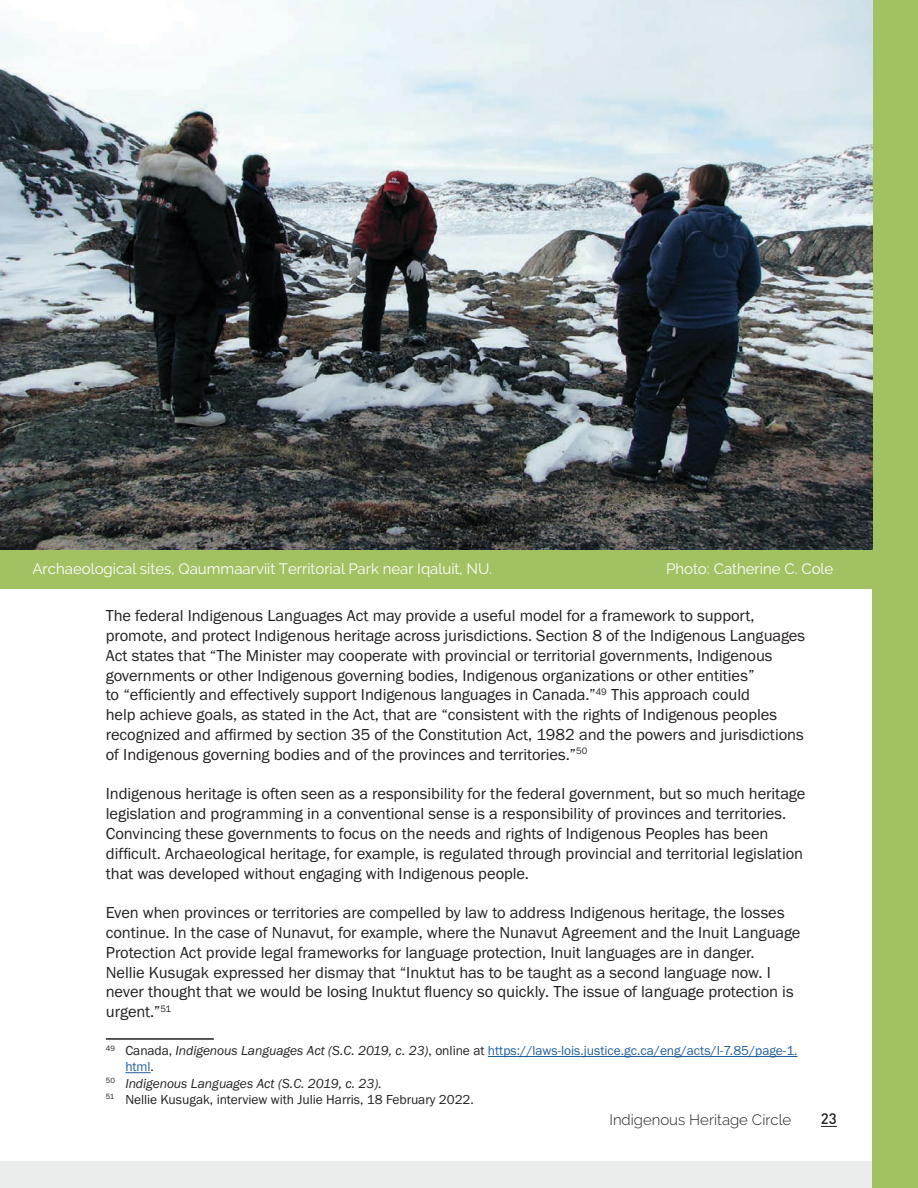
<style>
.page{position:relative;width:918px;height:1188px;background:#fff}
.page>*{position:absolute;margin:0;border:0;box-sizing:border-box;transform-origin:0 0}
.main_body{font:16.5px/19.8px "Franklin Gothic FS";letter-spacing:-.005em;color:#231f20}
.picture_title_and_na{font:15px "Raleway";color:#fff}
.t1{font:300 15px "Raleway";color:#231f20}
.t2{font:500 15px "DIN Pro";color:#231f20}
.footnote{font:13.5px/16.2px "Franklin Gothic FS";color:#215e9f}
.footnote-2{font:13.5px "Franklin Gothic FS";color:#231f20}
.footnote-3{font:italic 13.5px "Franklin Gothic FS";letter-spacing:-.01em;color:#231f20}
.s1{color:#231f20}
.s2{font-style:italic;color:#231f20}
</style>
<div class="page">
<div style="left:1px;top:1161px;width:917px;height:27px;background:#ebecec"></div>
<svg style="left:821px;top:1126px;width:16px;height:1px"></svg>
<div style="left:872px;top:0;width:46px;height:1188px;background:#a2c163"></div>
<hr style="left:106px;top:1038px;width:108px;height:2px;background:#231f20">
<hr style="left:488px;top:1056px;width:310px;height:1px;background:#215e9f">
<svg style="left:125px;top:1072px;width:26px;height:1px"></svg>
<img style="left:0;top:0;width:872px;height:550px">
<div style="left:0;top:550px;width:876px;height:39px;background:#a2c163"></div>
<p class="picture_title_and_na" style="left:32px;top:560px;width:461px">Archaeological sites, Qaummaarviit Territorial Park near Iqaluit, NU.</p>
<p class="picture_title_and_na" style="left:666px;top:560px;width:169px">Photo: Catherine C. Cole</p>
<p class="main_body" style="left:106px;top:606px;width:701px">The federal Indigenous Languages Act may provide a useful model for a framework to support, promote, and protect Indigenous heritage across jurisdictions. Section 8 of the Indigenous Languages Act states that “The Minister may cooperate with provincial or territorial governments, Indigenous governments or other Indigenous governing bodies, Indigenous organizations or other entities”<br>to “efficiently and effectively support Indigenous languages in Canada.”<sup>49</sup> This approach could<br>help achieve goals, as stated in the Act, that are “consistent with the rights of Indigenous peoples recognized and affirmed by section 35 of the Constitution Act, 1982 and the powers and jurisdictions of Indigenous governing bodies and of the provinces and territories.”<sup>50</sup></p>
<p class="main_body" style="left:106px;top:784px;width:701px">Indigenous heritage is often seen as a responsibility for the federal government, but so much heritage legislation and programming in a conventional sense is a responsibility of provinces and territories.<br>Convincing these governments to focus on the needs and rights of Indigenous Peoples has been difficult. Archaeological heritage, for example, is regulated through provincial and territorial legislation that was developed without engaging with Indigenous people.</p>
<p class="main_body" style="left:106px;top:903px;width:696px">Even when provinces or territories are compelled by law to address Indigenous heritage, the losses continue. In the case of Nunavut, for example, where the Nunavut Agreement and the Inuit Language Protection Act provide legal frameworks for language protection, Inuit languages are in danger.<br>Nellie Kusugak expressed her dismay that “Inuktut has to be taught as a second language now. I never thought that we would be losing Inuktut fluency so quickly. The issue of language protection is urgent.”<sup>51</sup></p>
<p class="footnote" style="left:125px;top:1043px;width:674px;text-indent:-19px"><sup>49</sup> <span class="s1">Canada,</span> <span class="s2">Indigenous Languages Act (S.C. 2019, c. 23)</span><span class="s1">, online at</span> https://laws-lois.justice.gc.ca/eng/acts/I-7.85/page-1. html<span class="s1">.</span></p>
<p class="footnote-3" style="left:106px;top:1076px;width:277px"><sup>50</sup> Indigenous Languages Act (S.C. 2019, c. 23).</p>
<p class="footnote-2" style="left:106px;top:1092px;width:370px"><sup>51</sup> Nellie Kusugak, interview with Julie Harris, 18 February 2022.</p>
<p class="t1" style="left:609px;top:1111px;width:183px">Indigenous Heritage Circle</p>
<p class="t2" style="left:821px;top:1109px;width:17px">23</p>
</div>
